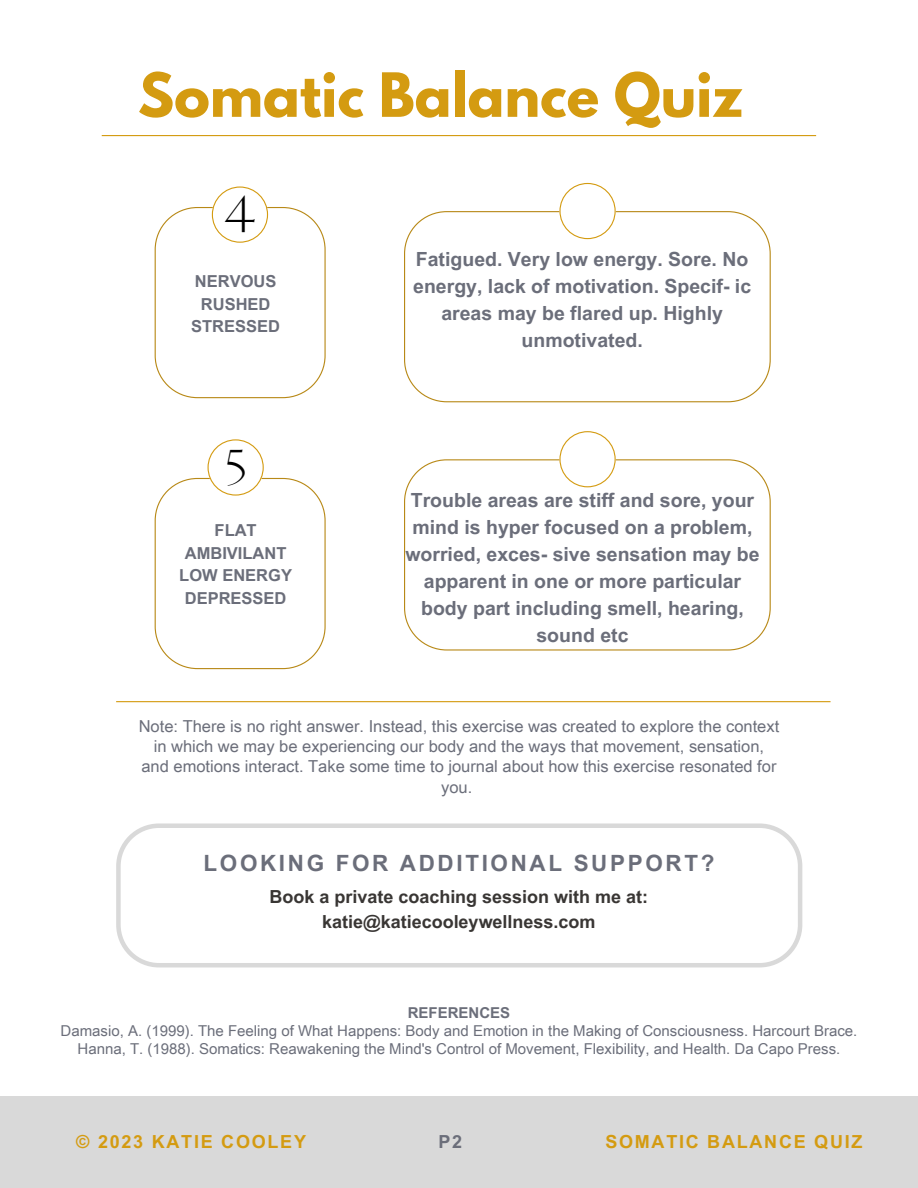
<style>
.page{position:relative;width:918px;height:1188px;background:#fff}
.page>*{position:absolute;margin:0;border:0;box-sizing:border-box;transform-origin:0 0}
.t1{font:700 54px "League Spartan";color:#d49b11}
.t2{font:47.25px "Afrah";color:#000}
.t3{font:700 22.35px "Arial Unicode MS";letter-spacing:.12em;color:#6b6e7a}
.t4{font:700 19.5px/27px "Arial Unicode MS";color:#6b6e7a;text-align:center}
.t5{font:700 18px "Arial Unicode MS";color:#393634}
.t6{font:700 18px "Arial Unicode MS";letter-spacing:.095em;color:#d49b11}
.t7{font:700 18px "Arial Unicode MS";color:#6b6e7a}
.t8{font:16.5px/20.2px "Arial Unicode MS";color:#6b6e7a;text-align:center}
.t9{font:700 16.5px "Arial Unicode MS";color:#6b6e7a}
.t10{font:15px "Arial Unicode MS";color:#6b6e7a}
.t11{font:700 15px "Arial Unicode MS";color:#6b6e7a}
</style>
<div class="page">
<svg style="left:155px;top:186px;width:171px;height:212px"></svg>
<svg style="left:404px;top:211px;width:367px;height:191px"></svg>
<svg style="left:559px;top:183px;width:57px;height:56px"></svg>
<svg style="left:155px;top:439px;width:171px;height:230px"></svg>
<svg style="left:404px;top:459px;width:367px;height:192px"></svg>
<svg style="left:559px;top:431px;width:57px;height:56px"></svg>
<div style="left:0;top:1096px;width:918px;height:92px;background:#d9d9d9"></div>
<hr style="left:102px;top:135px;width:714px;height:1px;background:#d49b11">
<hr style="left:116px;top:701px;width:715px;height:1px;background:#d49b11">
<svg style="left:116px;top:823px;width:686px;height:144px"></svg>
<p class="t1" style="left:138px;top:68px;width:606px">Somatic Balance Quiz</p>
<p class="t2" style="left:225px;top:175px;width:32px">4</p>
<p class="t9" style="left:195px;top:269px;width:83px">NERVOUS</p>
<p class="t9" style="left:201px;top:292px;width:71px">RUSHED</p>
<p class="t9" style="left:191px;top:314px;width:90px">STRESSED</p>
<p class="t2" style="left:225px;top:427px;width:23px">5</p>
<p class="t9" style="left:215px;top:519px;width:44px">FLAT</p>
<p class="t9" style="left:185px;top:541px;width:103px">AMBIVILANT</p>
<p class="t9" style="left:179px;top:564px;width:114px">LOW ENERGY</p>
<p class="t9" style="left:185px;top:586px;width:103px">DEPRESSED</p>
<p class="t4" style="left:413px;top:245px;width:339px">Fatigued. Very low energy. Sore. No energy, lack of motivation. Specif- ic areas may be flared up. Highly unmotivated.</p>
<p class="t4" style="left:405px;top:486px;width:356px">Trouble areas are stiff and sore, your mind is hyper focused on a problem, worried, exces- sive sensation may be apparent in one or more particular body part including smell, hearing, sound etc</p>
<p class="t8" style="left:139px;top:715px;width:642px">Note: There is no right answer. Instead, this exercise was created to explore the context in which we may be experiencing our body and the ways that movement, sensation, and emotions interact. Take some time to journal about how this exercise resonated for you.</p>
<p class="t3" style="left:204px;top:847px;width:512px">LOOKING FOR ADDITIONAL SUPPORT?</p>
<p class="t5" style="left:269px;top:884px;width:380px">Book a private coaching session with me at:</p>
<p class="t5" style="left:322px;top:909px;width:275px">katie@katiecooleywellness.com</p>
<p class="t11" style="left:408px;top:1002px;width:104px">REFERENCES</p>
<p class="t10" style="left:61px;top:1020px;width:798px">Damasio, A. (1999). The Feeling of What Happens: Body and Emotion in the Making of Consciousness. Harcourt Brace.</p>
<p class="t10" style="left:78px;top:1038px;width:764px">Hanna, T. (1988). Somatics: Reawakening the Mind's Control of Movement, Flexibility, and Health. Da Capo Press.</p>
<p class="t6" style="left:76px;top:1129px;width:231px">© 2023 KATIE COOLEY</p>
<p class="t7" style="left:438px;top:1129px;width:25px">P2</p>
<p class="t6" style="left:605px;top:1129px;width:259px">SOMATIC BALANCE QUIZ</p>
</div>
